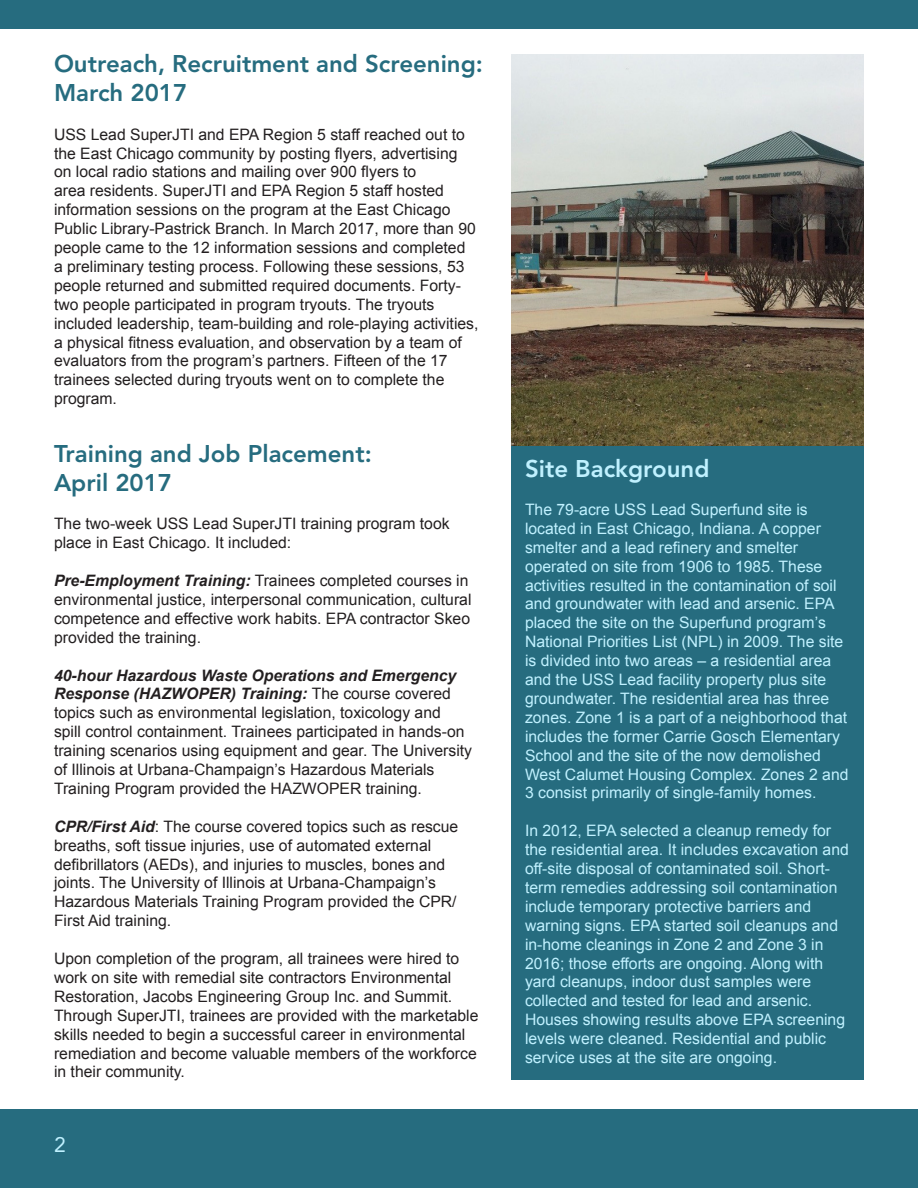
<style>
.page{position:relative;width:918px;height:1188px;background:#fff}
.page>*{position:absolute;margin:0;border:0;box-sizing:border-box;transform-origin:0 0}
.t1{font:800 24px/28.8px "Avenir LT Std";color:#266c7f}
.t2{font:800 24px "Avenir LT Std";color:#c0f1ff}
.t3{font:21px "Avenir LT Std";color:#c0f1ff}
.t4{font:15.75px/18.9px "Arial";color:#231f20}
.t5{font:15.75px/18.9px "Arial";color:#c0f1ff}
.s1{font-weight:700;font-style:italic}
</style>
<div class="page">
<div style="left:0;top:1109px;width:918px;height:79px;background:#266c7f"></div>
<div style="left:0;top:0;width:918px;height:29px;background:#266c7f"></div>
<div style="left:512px;top:446px;width:352px;height:634px;background:#266c7f"></div>
<img style="left:512px;top:54px;width:352px;height:391px">
<p class="t1" style="left:54px;top:49px;width:430px">Outreach, Recruitment and Screening:<br>March 2017</p>
<p class="t4" style="left:54px;top:125px;width:426px">USS Lead SuperJTI and EPA Region 5 staff reached out to the East Chicago community by posting flyers, advertising on local radio stations and mailing over 900 flyers to<br>area residents. SuperJTI and EPA Region 5 staff hosted information sessions on the program at the East Chicago Public Library-Pastrick Branch. In March 2017, more than 90 people came to the 12 information sessions and completed<br>a preliminary testing process. Following these sessions, 53 people returned and submitted required documents. Forty&shy;two people participated in program tryouts. The tryouts included leadership, team-building and role-playing activities, a physical fitness evaluation, and observation by a team of evaluators from the program’s partners. Fifteen of the 17 trainees selected during tryouts went on to complete the program.</p>
<p class="t1" style="left:54px;top:439px;width:319px">Training and Job Placement:</p>
<p class="t1" style="left:54px;top:468px;width:120px">April 2017</p>
<p class="t4" style="left:54px;top:515px;width:397px">The two-week USS Lead SuperJTI training program took place in East Chicago. It included:</p>
<p class="t4" style="left:54px;top:571px;width:419px"><span class="s1">Pre-Employment Training:</span> Trainees completed courses in environmental justice, interpersonal communication, cultural competence and effective work habits. EPA contractor Skeo provided the training.</p>
<p class="t4" style="left:54px;top:666px;width:420px"><span class="s1">40-hour Hazardous Waste Operations and Emergency Response (HAZWOPER) Training:</span> The course covered topics such as environmental legislation, toxicology and<br>spill control containment. Trainees participated in hands-on training scenarios using equipment and gear. The University of Illinois at Urbana-Champaign’s Hazardous Materials Training Program provided the HAZWOPER training.</p>
<p class="t4" style="left:54px;top:817px;width:406px"><span class="s1">CPR/First Aid</span>: The course covered topics such as rescue breaths, soft tissue injuries, use of automated external defibrillators (AEDs), and injuries to muscles, bones and joints. The University of Illinois at Urbana-Champaign’s Hazardous Materials Training Program provided the CPR/ First Aid training.</p>
<p class="t4" style="left:54px;top:949px;width:426px">Upon completion of the program, all trainees were hired to work on site with remedial site contractors Environmental Restoration, Jacobs Engineering Group Inc. and Summit.<br>Through SuperJTI, trainees are provided with the marketable skills needed to begin a successful career in environmental remediation and become valuable members of the workforce in their community.</p>
<h2 class="t3" style="left:54px;top:1132px;width:13px">2</h2>
<p class="t2" style="left:525px;top:455px;width:186px">Site Background</p>
<p class="t5" style="left:525px;top:500px;width:325px">The 79-acre USS Lead Superfund site is located in East Chicago, Indiana. A copper smelter and a lead refinery and smelter operated on site from 1906 to 1985. These activities resulted in the contamination of soil and groundwater with lead and arsenic. EPA placed the site on the Superfund program’s National Priorities List (NPL) in 2009. The site is divided into two areas – a residential area and the USS Lead facility property plus site groundwater. The residential area has three zones. Zone 1 is a part of a neighborhood that includes the former Carrie Gosch Elementary School and the site of the now demolished West Calumet Housing Complex. Zones 2 and 3 consist primarily of single-family homes.</p>
<p class="t5" style="left:525px;top:821px;width:325px">In 2012, EPA selected a cleanup remedy for the residential area. It includes excavation and off-site disposal of contaminated soil. Short&shy;term remedies addressing soil contamination include temporary protective barriers and warning signs. EPA started soil cleanups and in-home cleanings in Zone 2 and Zone 3 in 2016; those efforts are ongoing. Along with yard cleanups, indoor dust samples were collected and tested for lead and arsenic.<br>Houses showing results above EPA screening levels were cleaned. Residential and public service uses at the site are ongoing.</p>
</div>
